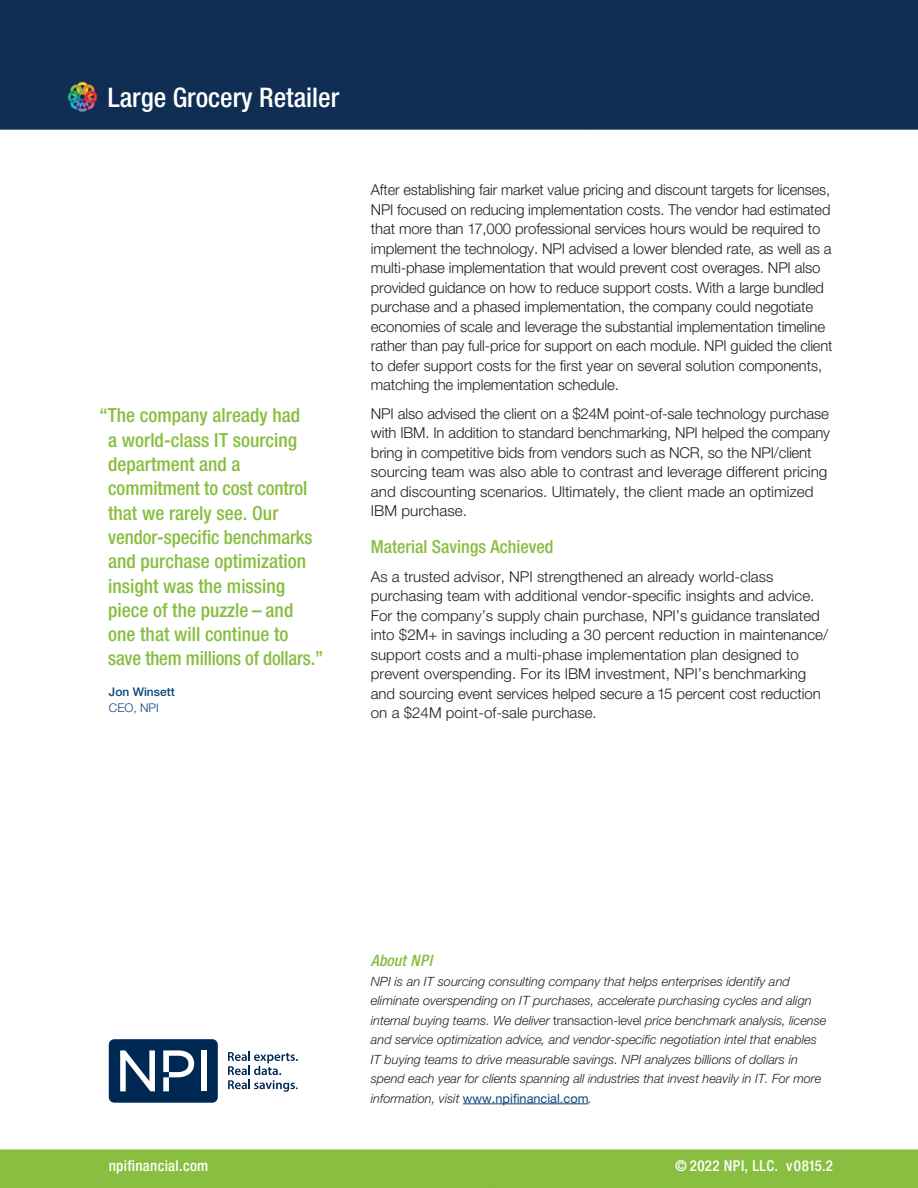
<style>
.page{position:relative;width:918px;height:1188px;background:#fff}
.page>*{position:absolute;margin:0;border:0;box-sizing:border-box;transform-origin:0 0}
.t1{font:500 condensed 27px "Helvetica Neue";color:#fff}
.t2{font:500 condensed 19.5px "Helvetica Neue";color:#87be3f}
.t3{font:500 condensed 18px "Helvetica Neue";color:#87be3f}
.t4{font:italic 500 condensed 15.75px "Helvetica Neue";color:#87be3f}
.t5{font:300 15px/19.5px "Helvetica Neue";letter-spacing:-.01em;color:#231f20}
.t6{font:500 condensed 15px "Helvetica Neue";letter-spacing:.02em;color:#fff}
.t7{font:italic 300 12.75px/19.5px "Helvetica Neue";color:#231f20}
.t8{font:500 12px "Helvetica Neue";color:#0d467a}
.t9{font:300 12px "Helvetica Neue";color:#0d467a}
.s1{font-style:normal}
.s2{font-weight:400;font-style:normal;color:#0d467a}
</style>
<div class="page">
<img style="left:0;top:0;width:918px;height:1188px">
<div style="left:109px;top:1039px;width:109px;height:64px;background:#002855;border-radius:6px"></div>
<svg style="left:120px;top:1050px;width:35px;height:41px"></svg>
<div style="left:201px;top:1050px;width:5px;height:41px;background:#fff"></div>
<svg style="left:163px;top:1050px;width:31px;height:41px"></svg>
<svg style="left:228px;top:1052px;width:70px;height:40px"></svg>
<hr style="left:463px;top:1104px;width:126px;height:1px;background:#0d467a">
<p class="t1" style="left:108px;top:81px;width:233px">Large Grocery Retailer</p>
<p class="t2" style="left:100px;top:404px;width:202px">“The company already had</p>
<p class="t2" style="left:108px;top:428px;width:190px">a world-class IT sourcing</p>
<p class="t2" style="left:108px;top:452px;width:134px">department and a</p>
<p class="t2" style="left:108px;top:477px;width:201px">commitment to cost control</p>
<p class="t2" style="left:108px;top:501px;width:172px">that we rarely see. Our</p>
<p class="t2" style="left:108px;top:525px;width:206px">vendor-specific benchmarks</p>
<p class="t2" style="left:108px;top:550px;width:199px">and purchase optimization</p>
<p class="t2" style="left:108px;top:574px;width:179px">insight was the missing</p>
<p class="t2" style="left:108px;top:598px;width:187px">piece of the puzzle – and</p>
<p class="t2" style="left:108px;top:623px;width:182px">one that will continue to</p>
<p class="t2" style="left:108px;top:647px;width:216px">save them millions of dollars.”</p>
<p class="t8" style="left:109px;top:684px;width:67px">Jon Winsett</p>
<p class="t9" style="left:109px;top:701px;width:51px">CEO, NPI</p>
<p class="t5" style="left:371px;top:180px;width:463px">After establishing fair market value pricing and discount targets for licenses, NPI focused on reducing implementation costs. The vendor had estimated that more than 17,000 professional services hours would be required to implement the technology. NPI advised a lower blended rate, as well as a multi-phase implementation that would prevent cost overages. NPI also provided guidance on how to reduce support costs. With a large bundled purchase and a phased implementation, the company could negotiate economies of scale and leverage the substantial implementation timeline rather than pay full-price for support on each module. NPI guided the client to defer support costs for the first year on several solution components, matching the implementation schedule.</p>
<p class="t5" style="left:371px;top:404px;width:459px">NPI also advised the client on a $24M point-of-sale technology purchase</p>
<p class="t5" style="left:371px;top:423px;width:461px">with IBM. In addition to standard benchmarking, NPI helped the company bring in competitive bids from vendors such as NCR, so the NPI/client sourcing team was also able to contrast and leverage different pricing and discounting scenarios. Ultimately, the client made an optimized IBM purchase.</p>
<p class="t3" style="left:371px;top:536px;width:184px">Material Savings Achieved</p>
<p class="t5" style="left:371px;top:566px;width:404px">As a trusted advisor, NPI strengthened an already world-class</p>
<p class="t5" style="left:371px;top:586px;width:459px">purchasing team with additional vendor-specific insights and advice.<br>For the company’s supply chain purchase, NPI’s guidance translated into $2M+ in savings including a 30 percent reduction in maintenance/ support costs and a multi-phase implementation plan designed to</p>
<p class="t5" style="left:371px;top:664px;width:451px">prevent overspending. For its IBM investment, NPI’s benchmarking and sourcing event services helped secure a 15 percent cost reduction on a $24M point-of-sale purchase.</p>
<p class="t4" style="left:371px;top:951px;width:63px">About NPI</p>
<p class="t7" style="left:371px;top:971px;width:421px">NPI is an IT sourcing consulting company that helps enterprises identify and</p>
<p class="t7" style="left:371px;top:991px;width:457px">eliminate overspending on IT purchases, accelerate purchasing cycles and align internal buying teams. We deliver <span class="s1">transaction-level</span> price benchmark analysis, license and service optimization advice, and vendor-specific negotiation intel that enables</p>
<p class="t7" style="left:371px;top:1049px;width:452px">IT buying teams to drive measurable savings. NPI analyzes billions of dollars in spend each year for clients spanning all industries that invest heavily in IT. For more information, visit <span class="s2">www.npifinancial.com</span>.</p>
<p class="t6" style="left:109px;top:1156px;width:101px">npifinancial.com</p>
<p class="t6" style="left:675px;top:1156px;width:159px">© 2022 NPI, LLC. v0815.2</p>
</div>
